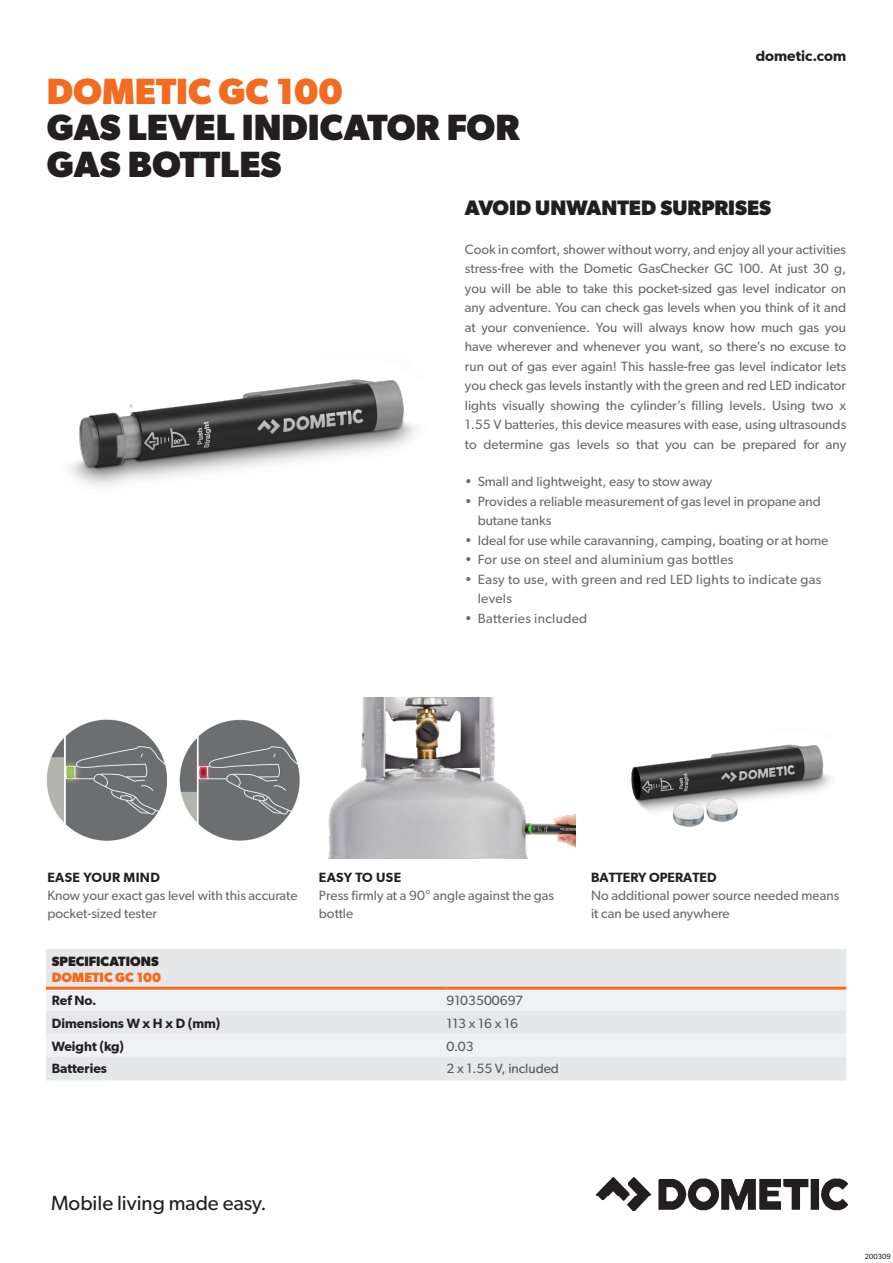
<style>
.page{position:relative;width:893px;height:1263px;background:#fff}
.page>*{position:absolute;margin:0;border:0;box-sizing:border-box;transform-origin:0 0}
.t1{font:700 36.6px "Gibson";color:#231f20}
.t2{font:700 36.6px "Gibson";color:#f36a21}
.t3{font:700 21px "Gibson";color:#231f20}
.t4{font:20.55px "Gibson";color:#231f20}
.t5{font:600 15px "Gibson";color:#231f20}
.t6{font:13.5px/19.5px "Gibson";color:#6b6b6e}
.t7{font:13.5px/19.5px "Gibson";letter-spacing:.025em;color:#6b6b6e}
.t8{font:600 13.5px "Gibson";color:#231f20}
.t9{font:13.5px "Gibson";color:#57585a}
.t10{font:600 13.5px "Gibson";letter-spacing:.025em;color:#231f20}
.t11{font:700 13.5px "Gibson";color:#231f20}
.t12{font:700 13.5px "Gibson";color:#f36a21}
.t13{font:7.5px "Gibson";color:#231f20}
</style>
<div class="page">
<img style="left:47px;top:719px;width:253px;height:122px">
<img style="left:328px;top:698px;width:247px;height:161px">
<img style="left:69px;top:379px;width:347px;height:107px">
<img style="left:597px;top:1177px;width:250px;height:33px">
<div style="left:46px;top:949px;width:800px;height:38px;background:#e6e7e9"></div>
<div style="left:46px;top:990px;width:800px;height:21px;background:#f0f1f2"></div>
<svg style="left:46px;top:1011px;width:800px;height:69px;fill:#e6e7e9"></svg>
<hr style="left:46px;top:987px;width:400px;height:3px;background:#f36a21">
<hr style="left:446px;top:987px;width:400px;height:3px;background:#f36a21">
<img style="left:631px;top:744px;width:200px;height:83px">
<p class="t2" style="left:47px;top:69px;width:298px">DOMETIC GC 100</p>
<p class="t1" style="left:47px;top:106px;width:474px">GAS LEVEL INDICATOR FOR</p>
<p class="t1" style="left:47px;top:142px;width:236px">GAS BOTTLES</p>
<p class="t5" style="left:756px;top:47px;width:92px">dometic.com</p>
<p class="t3" style="left:465px;top:195px;width:308px">AVOID UNWANTED SURPRISES</p>
<p class="t6" style="left:465px;top:239px;width:383px;text-align:justify">Cook in comfort, shower without worry, and enjoy all your activities stress-free with the Dometic GasChecker GC 100. At just 30 g, you will be able to take this pocket-sized gas level indicator on any adventure. You can check gas levels when you think of it and at your convenience. You will always know how much gas you have wherever and whenever you want, so there’s no excuse to run out of gas ever again! This hassle-free gas level indicator lets you check gas levels instantly with the green and red LED indicator lights visually showing the cylinder’s filling levels. Using two x 1.55 V batteries, this device measures with ease, using ultrasounds to determine gas levels so that you can be prepared for any</p>
<p class="t6" style="left:465px;top:471px;width:249px">• Small and lightweight, easy to stow away</p>
<p class="t6" style="left:478px;top:491px;width:345px;text-indent:-13px">• Provides a reliable measurement of gas level in propane and butane tanks</p>
<p class="t6" style="left:465px;top:530px;width:365px">• Ideal for use while caravanning, camping, boating or at home</p>
<p class="t7" style="left:465px;top:549px;width:270px">• For use on steel and aluminium gas bottles</p>
<p class="t7" style="left:478px;top:569px;width:345px;text-indent:-13px">• Easy to use, with green and red LED lights to indicate gas levels</p>
<p class="t7" style="left:465px;top:608px;width:124px">• Batteries included</p>
<p class="t10" style="left:47px;top:870px;width:114px">EASE YOUR MIND</p>
<p class="t6" style="left:47px;top:886px;width:252px;line-height:18px">Know your exact gas level with this accurate pocket-sized tester</p>
<p class="t10" style="left:319px;top:870px;width:84px">EASY TO USE</p>
<p class="t6" style="left:319px;top:886px;width:237px;line-height:18px">Press firmly at a 90° angle against the gas bottle</p>
<p class="t11" style="left:52px;top:953px;width:108px">SPECIFICATIONS</p>
<p class="t12" style="left:52px;top:969px;width:111px">DOMETIC GC 100</p>
<p class="t8" style="left:52px;top:992px;width:46px">Ref No.</p>
<p class="t9" style="left:446px;top:992px;width:78px">9103500697</p>
<p class="t8" style="left:52px;top:1015px;width:170px">Dimensions W x H x D (mm)</p>
<p class="t9" style="left:446px;top:1015px;width:73px">113 x 16 x 16</p>
<p class="t8" style="left:52px;top:1038px;width:74px">Weight (kg)</p>
<p class="t9" style="left:446px;top:1038px;width:29px">0.03</p>
<p class="t8" style="left:52px;top:1061px;width:57px">Batteries</p>
<p class="t9" style="left:446px;top:1060px;width:114px">2 x 1.55 V, included</p>
<p class="t8" style="left:591px;top:870px;width:127px">BATTERY OPERATED</p>
<p class="t6" style="left:591px;top:886px;width:250px;line-height:18px">No additional power source needed means it can be used anywhere</p>
<p class="t4" style="left:51px;top:1191px;width:217px">Mobile living made easy.</p>
<p class="t13" style="left:865px;top:1252px;width:27px">200309</p>
</div>
